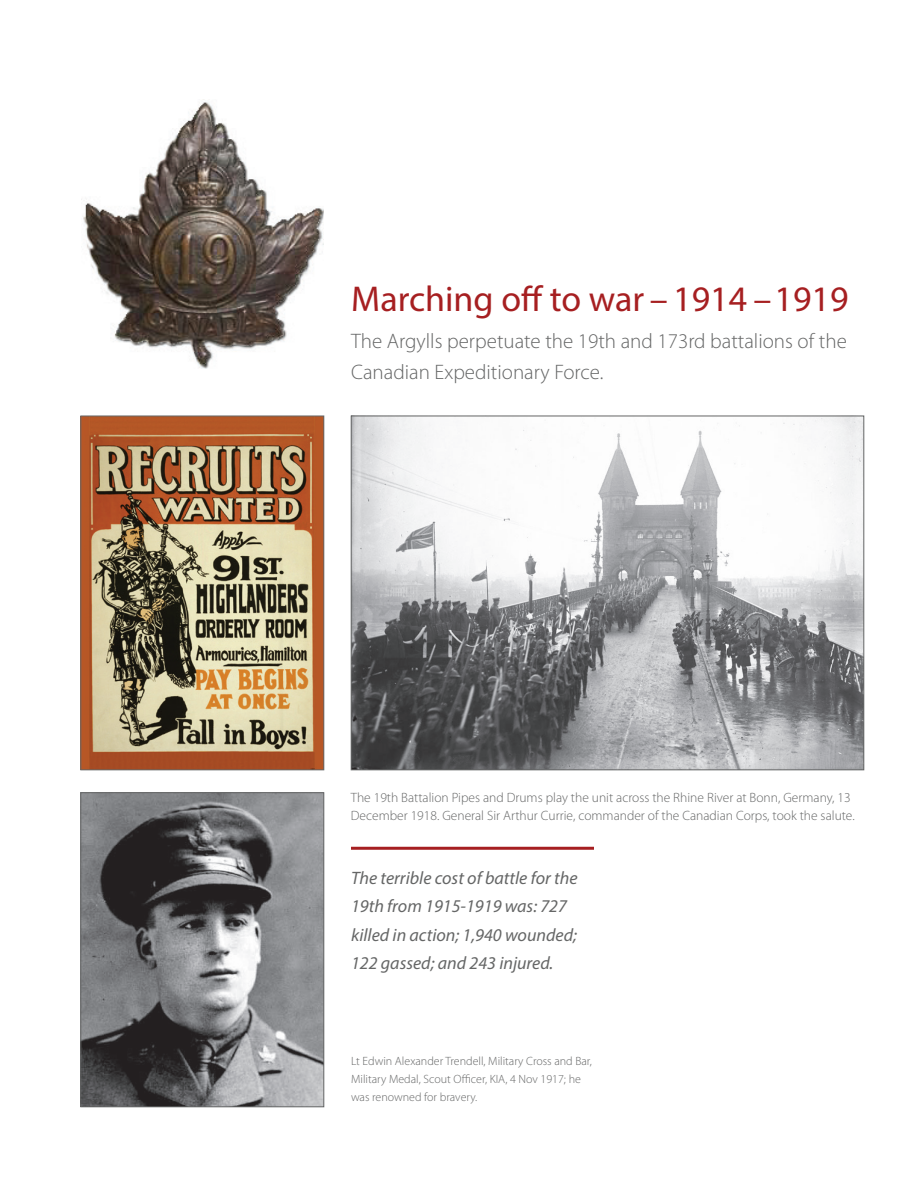
<style>
.page{position:relative;width:918px;height:1188px;background:#fff}
.page>*{position:absolute;margin:0;border:0;box-sizing:border-box;transform-origin:0 0}
.t1{font:36px "Myriad Pro";color:#a61f21}
.t2{font:300 21px/31.5px "Myriad Pro";color:#656666}
.t3{font:italic 18px/28.5px "Myriad Pro";color:#656666}
.t4{font:300 13.5px/18px "Myriad Pro";color:#656666}
.t5{font:300 12px/18px "Myriad Pro";color:#656666}
</style>
<div class="page">
<hr style="left:351px;top:847px;width:243px;height:3px;background:#a61f21">
<img style="left:83px;top:418px;width:239px;height:350px">
<div style="left:81px;top:416px;width:243px;height:354px;border:1px solid #656666"></div>
<img style="left:353px;top:418px;width:509px;height:350px">
<img style="left:83px;top:795px;width:239px;height:310px">
<div style="left:81px;top:793px;width:243px;height:314px;border:1px solid #656666"></div>
<img style="left:81px;top:99px;width:243px;height:269px">
<h1 class="t1" style="left:351px;top:276px;width:499px">Marching off to war – 1914 – 1919</h1>
<h2 class="t2" style="left:351px;top:325px;width:497px">The Argylls perpetuate the 19th and 173rd battalions of the<br>Canadian Expeditionary Force.</h2>
<p class="t4" style="left:351px;top:788px;width:505px">The 19th Battalion Pipes and Drums play the unit across the Rhine River at Bonn, Germany, 13<br>December 1918. General Sir Arthur Currie, commander of the Canadian Corps, took the salute.</p>
<h3 class="t3" style="left:351px;top:863px;width:228px">The terrible cost of battle for the<br>19th from 1915-1919 was: 727 killed in action; 1,940 wounded;<br>122 gassed; and 243 injured.</h3>
<p class="t5" style="left:351px;top:1052px;width:243px">Lt Edwin Alexander Trendell, Military Cross and Bar,<br>Military Medal, Scout Officer, KIA, 4 Nov 1917; he was renowned for bravery.</p>
</div>
